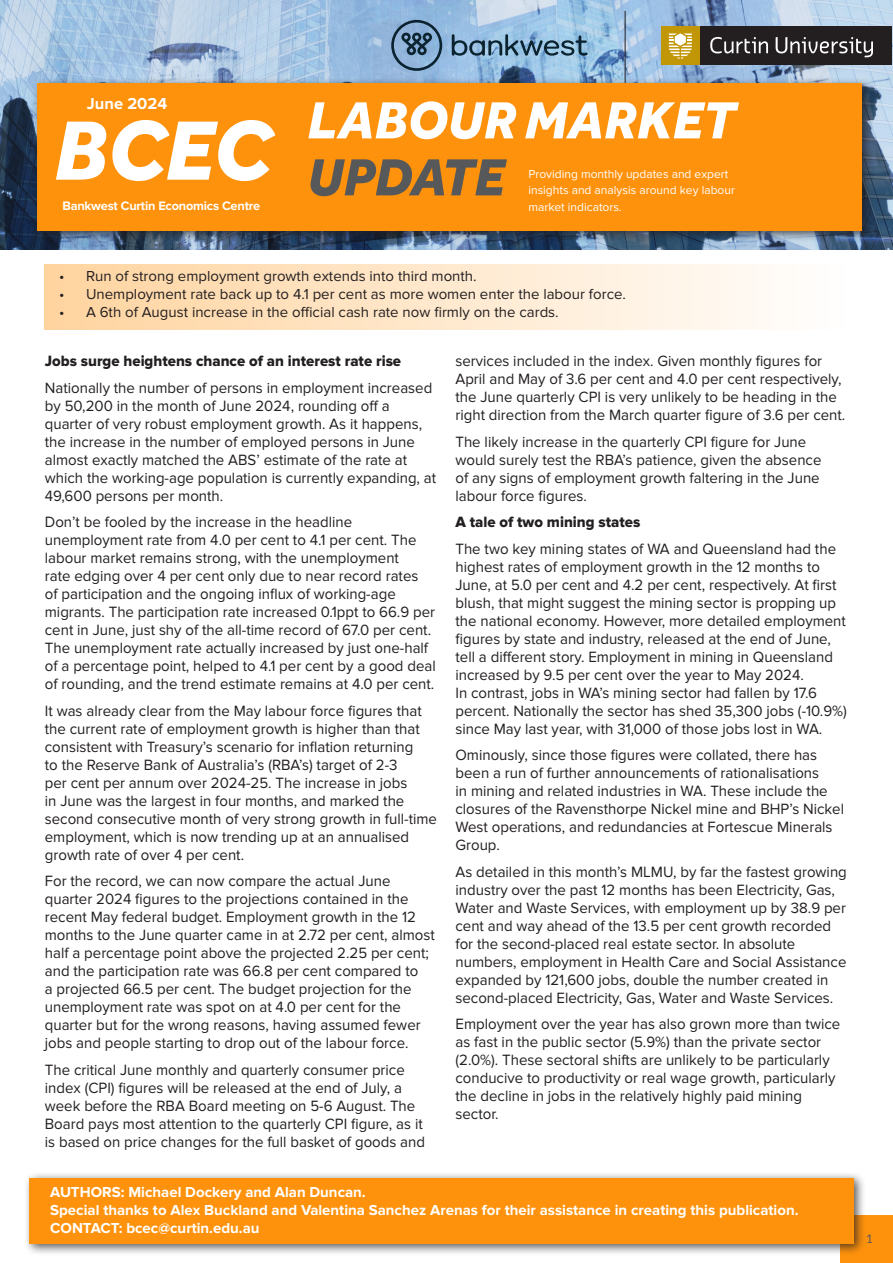
<style>
.page{position:relative;width:893px;height:1263px;background:#fff}
.page>*{position:absolute;margin:0;border:0;box-sizing:border-box;transform-origin:0 0}
.t1{font:italic 800 87px "Effra";color:#fff}
.t2{font:italic 800 54px/57px "Effra";color:#fff}
.t3{font:700 16.5px "Proxima Nova";color:#fff}
.H4_Header{font:15.45px/18px "Proxima Nova";color:#231f20}
.H4_Header-2{font:15.45px "Proxima Nova Extrabld";color:#231f20}
.t4{font:15px "Proxima Nova";color:#231f20}
.t5{font:700 15px/18px "Proxima Nova";color:#fff}
.t6{font:700 12.75px "Proxima Nova";letter-spacing:-.015em;color:#fff}
.t7{font:12px/16.5px "Proxima Nova";color:#fff}
.t8{font:12px "Lato";color:#57585a}
.s1{color:#57585a}
</style>
<div class="page">
<div style="left:840px;top:1216px;width:53px;height:47px;background:#ff920c"></div>
<div style="left:45px;top:264px;width:803px;height:65px;background:linear-gradient(to right,#ffd39f,#fffefe)"></div>
<img style="left:0;top:0;width:893px;height:250px">
<div style="left:31px;top:77px;width:843px;height:165px;background:#231f20;opacity:.75"></div>
<div style="left:38px;top:83px;width:824px;height:147px;background:#ff920c"></div>
<div style="left:661px;top:26px;width:38px;height:39px;background:#c29707"></div>
<svg style="left:669px;top:33px;width:23px;height:26px"></svg>
<div style="left:701px;top:26px;width:191px;height:39px;background:#231f20"></div>
<svg style="left:776px;top:37px;width:97px;height:20px"></svg>
<svg style="left:710px;top:37px;width:58px;height:16px"></svg>
<hr style="left:625px;top:11px;width:1px;height:72px;background:#231f20">
<svg style="left:452px;top:34px;width:136px;height:22px;background:#6e92ad"></svg>
<svg style="left:391px;top:20px;width:51px;height:51px;background:#698baa"></svg>
<div style="left:23px;top:1171px;width:843px;height:84px;background:#231f20;opacity:.75"></div>
<div style="left:30px;top:1178px;width:824px;height:65px;background:#ff920c"></div>
<p class="t3" style="left:87px;top:94px;width:82px">June 2024</p>
<p class="t2" style="left:307px;top:90px;width:429px">LABOUR MARKET<br><span class="s1">UPDATE</span></p>
<p class="t1" style="left:53px;top:97px;width:218px">BCEC</p>
<p class="t6" style="left:62px;top:198px;width:199px">Bankwest Curtin Economics Centre</p>
<p class="t7" style="left:528px;top:165px;width:208px">Providing monthly updates and expert insights and analysis around key labour market indicators.</p>
<p class="t4" style="left:59px;top:267px;width:419px">• Run of strong employment growth extends into third month.</p>
<p class="t4" style="left:59px;top:285px;width:568px">• Unemployment rate back up to 4.1 per cent as more women enter the labour force.</p>
<p class="t4" style="left:59px;top:303px;width:501px">• A 6th of August increase in the official cash rate now firmly on the cards.</p>
<p class="H4_Header-2" style="left:45px;top:352px;width:358px">Jobs surge heightens chance of an interest rate rise</p>
<p class="H4_Header" style="left:45px;top:379px;width:393px">Nationally the number of persons in employment increased by 50,200 in the month of June 2024, rounding off a quarter of very robust employment growth. As it happens, the increase in the number of employed persons in June almost exactly matched the ABS’ estimate of the rate at which the working-age population is currently expanding, at 49,600 persons per month.</p>
<p class="H4_Header" style="left:45px;top:513px;width:392px">Don’t be fooled by the increase in the headline unemployment rate from 4.0 per cent to 4.1 per cent. The labour market remains strong, with the unemployment<br>rate edging over 4 per cent only due to near record rates<br>of participation and the ongoing influx of working-age migrants. The participation rate increased 0.1ppt to 66.9 per cent in June, just shy of the all-time record of 67.0 per cent.<br>The unemployment rate actually increased by just one-half of a percentage point, helped to 4.1 per cent by a good deal of rounding, and the trend estimate remains at 4.0 per cent.</p>
<p class="H4_Header" style="left:45px;top:702px;width:394px">It was already clear from the May labour force figures that the current rate of employment growth is higher than that consistent with Treasury’s scenario for inflation returning<br>to the Reserve Bank of Australia’s (RBA’s) target of 2-3<br>per cent per annum over 2024-25. The increase in jobs<br>in June was the largest in four months, and marked the second consecutive month of very strong growth in full-time employment, which is now trending up at an annualised growth rate of over 4 per cent.</p>
<p class="H4_Header" style="left:45px;top:872px;width:391px">For the record, we can now compare the actual June quarter 2024 figures to the projections contained in the recent May federal budget. Employment growth in the 12 months to the June quarter came in at 2.72 per cent, almost half a percentage point above the projected 2.25 per cent; and the participation rate was 66.8 per cent compared to<br>a projected 66.5 per cent. The budget projection for the unemployment rate was spot on at 4.0 per cent for the quarter but for the wrong reasons, having assumed fewer jobs and people starting to drop out of the labour force.</p>
<p class="H4_Header" style="left:45px;top:1061px;width:382px">The critical June monthly and quarterly consumer price index (CPI) figures will be released at the end of July, a week before the RBA Board meeting on 5-6 August. The Board pays most attention to the quarterly CPI figure, as it is based on price changes for the full basket of goods and</p>
<p class="H4_Header" style="left:455px;top:352px;width:391px">services included in the index. Given monthly figures for April and May of 3.6 per cent and 4.0 per cent respectively, the June quarterly CPI is very unlikely to be heading in the right direction from the March quarter figure of 3.6 per cent.</p>
<p class="H4_Header" style="left:455px;top:433px;width:367px">The likely increase in the quarterly CPI figure for June would surely test the RBA’s patience, given the absence of any signs of employment growth faltering in the June labour force figures.</p>
<p class="H4_Header-2" style="left:455px;top:513px;width:186px">A tale of two mining states</p>
<p class="H4_Header" style="left:455px;top:540px;width:393px">The two key mining states of WA and Queensland had the highest rates of employment growth in the 12 months to June, at 5.0 per cent and 4.2 per cent, respectively. At first blush, that might suggest the mining sector is propping up the national economy. However, more detailed employment figures by state and industry, released at the end of June, tell a different story. Employment in mining in Queensland increased by 9.5 per cent over the year to May 2024.<br>In contrast, jobs in WA’s mining sector had fallen by 17.6 percent. Nationally the sector has shed 35,300 jobs (-10.9%) since May last year, with 31,000 of those jobs lost in WA.</p>
<p class="H4_Header" style="left:455px;top:746px;width:390px">Ominously, since those figures were collated, there has been a run of further announcements of rationalisations<br>in mining and related industries in WA. These include the closures of the Ravensthorpe Nickel mine and BHP’s Nickel West operations, and redundancies at Fortescue Minerals Group.</p>
<p class="H4_Header" style="left:455px;top:863px;width:393px">As detailed in this month’s MLMU, by far the fastest growing industry over the past 12 months has been Electricity, Gas, Water and Waste Services, with employment up by 38.9 per cent and way ahead of the 13.5 per cent growth recorded for the second-placed real estate sector. In absolute numbers, employment in Health Care and Social Assistance expanded by 121,600 jobs, double the number created in second-placed Electricity, Gas, Water and Waste Services.</p>
<p class="H4_Header" style="left:455px;top:1015px;width:386px">Employment over the year has also grown more than twice as fast in the public sector (5.9%) than the private sector (2.0%). These sectoral shifts are unlikely to be particularly conducive to productivity or real wage growth, particularly the decline in jobs in the relatively highly paid mining sector.</p>
<p class="t5" style="left:50px;top:1183px;width:317px">AUTHORS: Michael Dockery and Alan Duncan.</p>
<p class="t5" style="left:50px;top:1201px;width:750px">Special thanks to Alex Buckland and Valentina Sanchez Arenas for their assistance in creating this publication.<br>CONTACT: bcec@curtin.edu.au</p>
<p class="t8" style="left:866px;top:1230px;width:8px">1</p>
</div>
